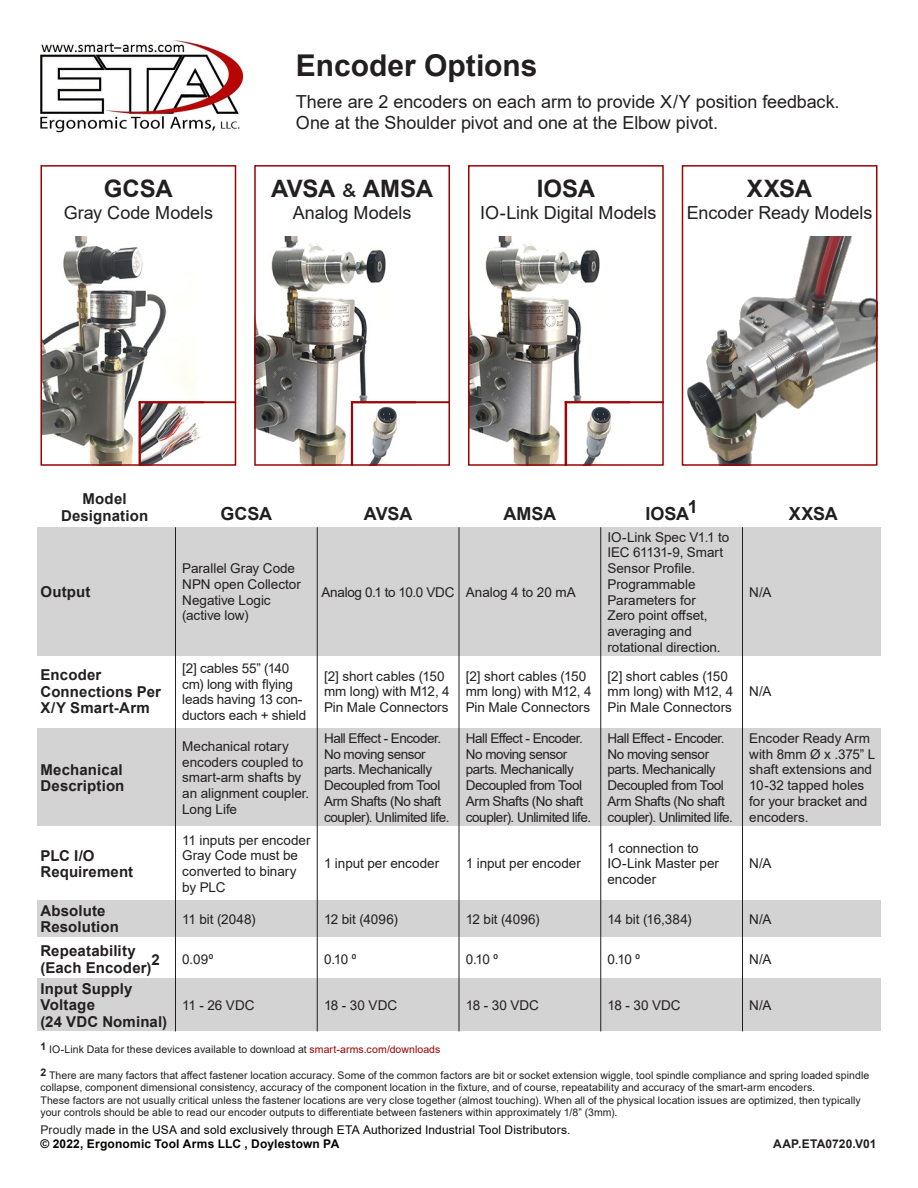
<style>
.page{position:relative;width:918px;height:1188px;background:#fff}
.page>*{position:absolute;margin:0;border:0;box-sizing:border-box;transform-origin:0 0}
.Headline_2{font:700 30px "Arial";color:#231f20}
.Headline_3{font:700 24px "Arial";letter-spacing:-.015em;color:#231f20}
.t1{font:18px "Arial";letter-spacing:-.005em;color:#231f20}
.Headline_4{font:700 18px "Arial";letter-spacing:-.01em;color:#231f20}
.Headline_5{font:700 15px/16.5px "Arial";letter-spacing:.01em;color:#231f20}
.Headline_4-2{font:700 15px/16.5px "Arial";letter-spacing:.01em;color:#231f20;text-align:center}
.Table{font:13.5px/15.8px "Arial";letter-spacing:-.005em;color:#231f20}
.Table-2{font:13.5px/15.8px "Arial";letter-spacing:-.03em;color:#231f20}
.t2{font:12px "Arial";letter-spacing:.01em;color:#040503}
.t3{font:700 12px "Arial";letter-spacing:.015em;color:#040503}
.t4{font:700 12px "Arial";letter-spacing:.005em;color:#231f20}
.Table-3{font:10.5px/12.6px "Arial";letter-spacing:.005em;color:#231f20}
.s1{font-weight:400}
.s2{color:#9b0404}
.s3{color:#231f20}
</style>
<div class="page">
<img style="left:40px;top:40px;width:203px;height:92px">
<div style="left:37px;top:527px;width:844px;height:129px;background:#d3d3d3"></div>
<hr style="left:600px;top:527px;width:1px;height:504px;background:#231f20">
<div style="left:37px;top:729px;width:844px;height:97px;background:#d3d3d3"></div>
<div style="left:37px;top:901px;width:844px;height:36px;background:#d3d3d3"></div>
<div style="left:37px;top:979px;width:844px;height:52px;background:#d3d3d3"></div>
<hr style="left:175px;top:527px;width:1px;height:504px;background:#231f20">
<hr style="left:317px;top:527px;width:1px;height:504px;background:#231f20">
<hr style="left:459px;top:527px;width:1px;height:504px;background:#231f20">
<hr style="left:742px;top:527px;width:1px;height:504px;background:#231f20">
<img style="left:687px;top:236px;width:188px;height:227px">
<div style="left:682px;top:165px;width:196px;height:301px;border:2px solid #9b0404"></div>
<img style="left:43px;top:236px;width:160px;height:227px">
<div style="left:40px;top:165px;width:196px;height:301px;border:2px solid #9b0404"></div>
<hr style="left:139px;top:401px;width:97px;height:2px;background:#9b0404">
<hr style="left:139px;top:401px;width:2px;height:65px;background:#9b0404">
<img style="left:257px;top:236px;width:158px;height:227px">
<div style="left:254px;top:165px;width:196px;height:301px;border:2px solid #9b0404"></div>
<hr style="left:351px;top:401px;width:99px;height:2px;background:#9b0404">
<hr style="left:351px;top:401px;width:2px;height:65px;background:#9b0404">
<img style="left:471px;top:236px;width:158px;height:227px">
<div style="left:468px;top:165px;width:196px;height:301px;border:2px solid #9b0404"></div>
<hr style="left:565px;top:401px;width:99px;height:2px;background:#9b0404">
<hr style="left:565px;top:401px;width:2px;height:65px;background:#9b0404">
<p class="Headline_3" style="left:104px;top:172px;width:70px">GCSA</p>
<p class="t1" style="left:64px;top:200px;width:151px">Gray Code Models</p>
<p class="Headline_2" style="left:296px;top:44px;width:243px">Encoder Options</p>
<p class="t1" style="left:296px;top:90px;width:545px">There are 2 encoders on each arm to provide X/Y position feedback.</p>
<p class="t1" style="left:296px;top:111px;width:424px">One at the Shoulder pivot and one at the Elbow pivot.</p>
<p class="Headline_3" style="left:271px;top:172px;width:164px">AVSA <span class="s1">&amp;</span> AMSA</p>
<p class="t1" style="left:293px;top:200px;width:120px">Analog Models</p>
<p class="Headline_3" style="left:537px;top:172px;width:60px">IOSA</p>
<p class="t1" style="left:480px;top:200px;width:178px">IO-Link Digital Models</p>
<p class="Headline_3" style="left:747px;top:172px;width:67px">XXSA</p>
<p class="t1" style="left:687px;top:200px;width:187px">Encoder Ready Models</p>
<p class="Headline_4-2" style="left:61px;top:491px;width:89px">Model<br>Designation</p>
<p class="Headline_4" style="left:221px;top:501px;width:53px">GCSA</p>
<p class="Headline_4" style="left:364px;top:501px;width:50px">AVSA</p>
<p class="Headline_4" style="left:503px;top:501px;width:54px">AMSA</p>
<p class="Headline_4" style="left:645px;top:501px;width:54px">IOSA1</p>
<p class="Headline_4" style="left:789px;top:501px;width:51px">XXSA</p>
<p class="Headline_5" style="left:40px;top:584px;width:52px">Output</p>
<p class="Table" style="left:182px;top:560px;width:120px">Parallel Gray Code<br>NPN open Collector<br>Negative Logic (active low)</p>
<p class="Table" style="left:321px;top:584px;width:135px">Analog 0.1 to 10.0 VDC</p>
<p class="Table" style="left:466px;top:584px;width:112px">Analog 4 to 20 mA</p>
<p class="Table" style="left:608px;top:529px;width:123px">IO-Link Spec V1.1 to<br>IEC 61131-9, Smart<br>Sensor Profile.<br>Programmable<br>Parameters for<br>Zero point offset, averaging and rotational direction.</p>
<p class="Headline_5" style="left:40px;top:667px;width:122px">Encoder<br>Connections Per<br>X/Y Smart-Arm</p>
<p class="Table" style="left:182px;top:660px;width:126px">[2] cables 55” (140 cm) long with flying leads having 13 con&shy;ductors each + shield</p>
<p class="Table" style="left:324px;top:668px;width:127px">[2] short cables (150 mm long) with M12, 4<br>Pin Male Connectors</p>
<p class="Table" style="left:466px;top:668px;width:127px">[2] short cables (150 mm long) with M12, 4<br>Pin Male Connectors</p>
<p class="Table" style="left:608px;top:668px;width:127px">[2] short cables (150 mm long) with M12, 4<br>Pin Male Connectors</p>
<p class="Table" style="left:749px;top:584px;width:24px">N/A</p>
<p class="Table" style="left:749px;top:684px;width:24px">N/A</p>
<p class="Headline_5" style="left:40px;top:761px;width:85px">Mechanical<br>Description</p>
<p class="Headline_5" style="left:40px;top:847px;width:94px">PLC I/O<br>Requirement</p>
<p class="Table" style="left:182px;top:738px;width:129px">Mechanical rotary encoders coupled to smart-arm shafts by an alignment coupler.<br>Long Life</p>
<p class="Table-2" style="left:324px;top:730px;width:127px">Hall Effect - Encoder.<br>No moving sensor parts. Mechanically<br>Decoupled from Tool<br>Arm Shafts (No shaft coupler). Unlimited life.</p>
<p class="Table-2" style="left:466px;top:730px;width:127px">Hall Effect - Encoder.<br>No moving sensor parts. Mechanically<br>Decoupled from Tool<br>Arm Shafts (No shaft coupler). Unlimited life.</p>
<p class="Table-2" style="left:608px;top:730px;width:127px">Hall Effect - Encoder.<br>No moving sensor parts. Mechanically<br>Decoupled from Tool<br>Arm Shafts (No shaft coupler). Unlimited life.</p>
<p class="Table" style="left:749px;top:730px;width:128px">Encoder Ready Arm with 8mm Ø x .375” L shaft extensions and<br>10-32 tapped holes for your bracket and encoders.</p>
<p class="Table" style="left:182px;top:832px;width:130px">11 inputs per encoder</p>
<p class="Table" style="left:182px;top:848px;width:117px;text-align:justify">Gray Code must be converted to binary by PLC</p>
<p class="Table" style="left:324px;top:856px;width:117px">1 input per encoder</p>
<p class="Table" style="left:466px;top:856px;width:117px">1 input per encoder</p>
<p class="Table" style="left:608px;top:840px;width:113px">1 connection to<br>IO-Link Master per encoder</p>
<p class="Table" style="left:749px;top:856px;width:24px">N/A</p>
<p class="Headline_5" style="left:40px;top:903px;width:80px">Absolute<br>Resolution</p>
<p class="Table" style="left:182px;top:911px;width:75px">11 bit (2048)</p>
<p class="Table" style="left:324px;top:911px;width:75px">12 bit (4096)</p>
<p class="Table" style="left:466px;top:911px;width:75px">12 bit (4096)</p>
<p class="Table" style="left:608px;top:911px;width:86px">14 bit (16,384)</p>
<p class="Table" style="left:749px;top:911px;width:24px">N/A</p>
<p class="Headline_5" style="left:40px;top:943px;width:113px">Repeatability (Each Encoder)</p>
<p class="Headline_5" style="left:152px;top:952px;width:10px">2</p>
<p class="Table" style="left:182px;top:951px;width:33px">0.09⁰</p>
<p class="Table" style="left:324px;top:951px;width:34px">0.10 ⁰</p>
<p class="Table" style="left:466px;top:951px;width:34px">0.10 ⁰</p>
<p class="Table" style="left:608px;top:951px;width:34px">0.10 ⁰</p>
<p class="Table" style="left:749px;top:951px;width:24px">N/A</p>
<p class="Headline_5" style="left:40px;top:981px;width:128px">Input Supply<br>Voltage<br>(24 VDC Nominal)</p>
<p class="Table" style="left:182px;top:997px;width:74px">11 - 26 VDC</p>
<p class="Table" style="left:324px;top:997px;width:75px">18 - 30 VDC</p>
<p class="Table" style="left:466px;top:997px;width:75px">18 - 30 VDC</p>
<p class="Table" style="left:608px;top:997px;width:75px">18 - 30 VDC</p>
<p class="Table" style="left:749px;top:997px;width:24px">N/A</p>
<p class="Table-3" style="left:40px;top:1043px;width:401px"><sup>1</sup> IO-Link Data for these devices available to download at <span class="s2">smart-arms.com/downloads</span></p>
<p class="Table-3" style="left:40px;top:1069px;width:830px"><sup>2</sup> There are many factors that affect fastener location accuracy. Some of the common factors are bit or socket extension wiggle, tool spindle compliance and spring loaded spindle collapse, component dimensional consistency, accuracy of the component location in the fixture, and of course, repeatability and accuracy of the smart-arm encoders.<br>These factors are not usually critical unless the fastener locations are very close together (almost touching). When all of the physical location issues are optimized, then typically your controls should be able to read our encoder outputs to differentiate between fasteners within approximately 1/8” (3mm).</p>
<p class="t3" style="left:40px;top:1135px;width:300px">© 2022, Ergonomic Tool Arms LLC , Doylestown PA</p>
<p class="t4" style="left:773px;top:1135px;width:105px">AAP.ETA0720.V01</p>
<p class="t2" style="left:40px;top:1122px;width:531px"><span class="s3">Proudly m</span>ade in the USA and sold exclusively through ETA Authorized Industrial Tool Distributors.</p>
</div>
